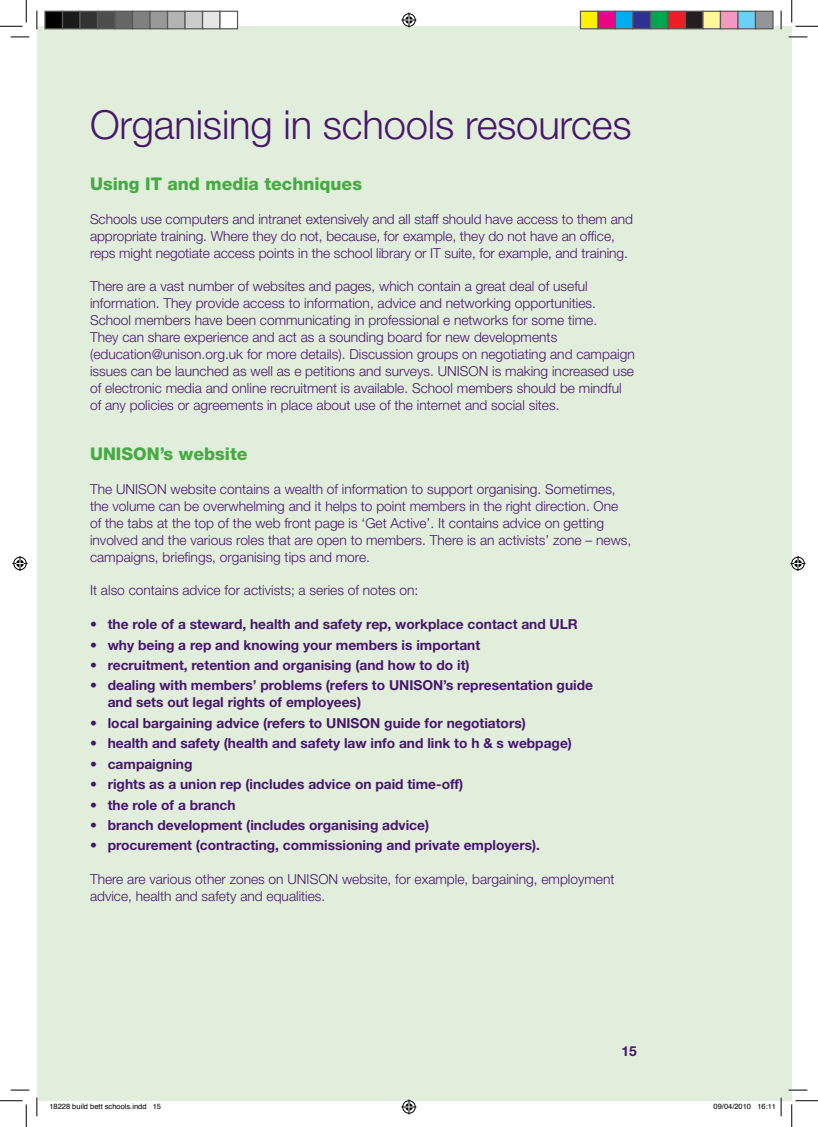
<style>
.page{position:relative;width:818px;height:1127px;background:#fff}
.page>*{position:absolute;margin:0;border:0;box-sizing:border-box;transform-origin:0 0}
.t1{font:300 40px "Helvetica Neue";letter-spacing:-.005em;color:#48166d}
.t2{font:800 17.5px "Helvetica Neue";color:#46aa42}
.t3{font:300 13.75px/16.9px "Helvetica Neue";color:#48166d}
.t4{font:700 13.75px/16.9px "Helvetica Neue";color:#48166d}
.t5{font:7.5px "Helvetica";color:#000}
</style>
<div class="page">
<div style="left:37px;top:26px;width:755px;height:1074px;background:#e0eedb"></div>
<svg style="left:11px;top:36px;width:18px;height:2px"></svg>
<svg style="left:788px;top:36px;width:19px;height:2px"></svg>
<svg style="left:11px;top:1089px;width:18px;height:1px"></svg>
<svg style="left:788px;top:1089px;width:19px;height:1px"></svg>
<svg style="left:36px;top:11px;width:2px;height:18px"></svg>
<svg style="left:36px;top:1097px;width:2px;height:18px"></svg>
<svg style="left:780px;top:11px;width:2px;height:18px"></svg>
<svg style="left:0;top:0;width:27px;height:27px"></svg>
<svg style="left:0;top:1100px;width:27px;height:26px"></svg>
<svg style="left:791px;top:0;width:27px;height:27px"></svg>
<svg style="left:791px;top:1100px;width:27px;height:26px"></svg>
<svg style="left:401px;top:13px;width:15px;height:15px"></svg>
<svg style="left:401px;top:1099px;width:15px;height:15px"></svg>
<svg style="left:13px;top:556px;width:15px;height:15px"></svg>
<svg style="left:790px;top:556px;width:15px;height:15px"></svg>
<div style="left:45px;top:11px;width:18px;height:18px;background:#000"></div>
<div style="left:44px;top:11px;width:19px;height:18px;border:1px solid #595959"></div>
<div style="left:63px;top:11px;width:17px;height:18px;background:#1a1a1a"></div>
<div style="left:62px;top:11px;width:19px;height:18px;border:1px solid #595959"></div>
<div style="left:80px;top:11px;width:18px;height:18px;background:#333"></div>
<div style="left:79px;top:11px;width:19px;height:18px;border:1px solid #595959"></div>
<div style="left:98px;top:11px;width:17px;height:18px;background:#4d4d4d"></div>
<div style="left:97px;top:11px;width:19px;height:18px;border:1px solid #595959"></div>
<div style="left:115px;top:11px;width:18px;height:18px;background:#666"></div>
<div style="left:114px;top:11px;width:19px;height:18px;border:1px solid #595959"></div>
<div style="left:133px;top:11px;width:17px;height:18px;background:#808080"></div>
<div style="left:132px;top:11px;width:19px;height:18px;border:1px solid #595959"></div>
<div style="left:150px;top:11px;width:18px;height:18px;background:#999"></div>
<div style="left:149px;top:11px;width:19px;height:18px;border:1px solid #595959"></div>
<div style="left:168px;top:11px;width:17px;height:18px;background:#b3b3b3"></div>
<div style="left:167px;top:11px;width:19px;height:18px;border:1px solid #595959"></div>
<div style="left:185px;top:11px;width:18px;height:18px;background:#ccc"></div>
<div style="left:184px;top:11px;width:19px;height:18px;border:1px solid #595959"></div>
<div style="left:203px;top:11px;width:17px;height:18px;background:#e6e6e6"></div>
<div style="left:202px;top:11px;width:19px;height:18px;border:1px solid #595959"></div>
<div style="left:220px;top:11px;width:18px;height:18px;background:#fff"></div>
<div style="left:219px;top:11px;width:19px;height:18px;border:1px solid #595959"></div>
<div style="left:580px;top:11px;width:18px;height:18px;background:#fff101"></div>
<div style="left:580px;top:11px;width:18px;height:18px;border:1px solid #595959"></div>
<div style="left:598px;top:11px;width:17px;height:18px;background:#ed028c"></div>
<div style="left:597px;top:11px;width:19px;height:18px;border:1px solid #595959"></div>
<div style="left:615px;top:11px;width:18px;height:18px;background:#00aeef"></div>
<div style="left:615px;top:11px;width:18px;height:18px;border:1px solid #595959"></div>
<div style="left:633px;top:11px;width:17px;height:18px;background:#2e3092"></div>
<div style="left:632px;top:11px;width:19px;height:18px;border:1px solid #595959"></div>
<div style="left:650px;top:11px;width:18px;height:18px;background:#00a54f"></div>
<div style="left:650px;top:11px;width:18px;height:18px;border:1px solid #595959"></div>
<div style="left:668px;top:11px;width:17px;height:18px;background:#ee1d23"></div>
<div style="left:667px;top:11px;width:19px;height:18px;border:1px solid #595959"></div>
<div style="left:685px;top:11px;width:18px;height:18px;background:#231f20"></div>
<div style="left:685px;top:11px;width:18px;height:18px;border:1px solid #595959"></div>
<div style="left:703px;top:11px;width:17px;height:18px;background:#fff79a"></div>
<div style="left:702px;top:11px;width:19px;height:18px;border:1px solid #595959"></div>
<div style="left:720px;top:11px;width:18px;height:18px;background:#f499c2"></div>
<div style="left:720px;top:11px;width:18px;height:18px;border:1px solid #595959"></div>
<div style="left:738px;top:11px;width:17px;height:18px;background:#6bcff6"></div>
<div style="left:737px;top:11px;width:19px;height:18px;border:1px solid #595959"></div>
<div style="left:755px;top:11px;width:18px;height:18px;background:#939598"></div>
<div style="left:755px;top:11px;width:18px;height:18px;border:1px solid #595959"></div>
<svg style="left:757px;top:1097px;width:25px;height:18px"></svg>
<h1 class="t1" style="left:90px;top:101px;width:543px">Organising in schools resources</h1>
<p class="t2" style="left:90px;top:173px;width:273px">Using IT and media techniques</p>
<p class="t3" style="left:90px;top:210px;width:544px">Schools use computers and intranet extensively and all staff should have access to them and appropriate training. Where they do not, because, for example, they do not have an office, reps might negotiate access points in the school library or IT suite, for example, and training.</p>
<p class="t3" style="left:90px;top:278px;width:546px">There are a vast number of websites and pages, which contain a great deal of useful information. They provide access to information, advice and networking opportunities.<br>School members have been communicating in professional e networks for some time.<br>They can share experience and act as a sounding board for new developments (education@unison.org.uk for more details). Discussion groups on negotiating and campaign issues can be launched as well as e petitions and surveys. UNISON is making increased use of electronic media and online recruitment is available. School members should be mindful of any policies or agreements in place about use of the internet and social sites.</p>
<p class="t2" style="left:90px;top:443px;width:159px">UNISON’s website</p>
<p class="t3" style="left:90px;top:480px;width:543px">The UNISON website contains a wealth of information to support organising. Sometimes, the volume can be overwhelming and it helps to point members in the right direction. One of the tabs at the top of the web front page is ‘Get Active’. It contains advice on getting involved and the various roles that are open to members. There is an activists’ zone – news, campaigns, briefings, organising tips and more.</p>
<p class="t3" style="left:90px;top:581px;width:330px">It also contains advice for activists; a series of notes on:</p>
<p class="t4" style="left:90px;top:615px;width:489px">• the role of a steward, health and safety rep, workplace contact and ULR</p>
<p class="t4" style="left:90px;top:635px;width:392px">• why being a rep and knowing your members is important</p>
<p class="t4" style="left:90px;top:656px;width:381px">• recruitment, retention and organising (and how to do it)</p>
<p class="t4" style="left:108px;top:676px;width:487px;text-indent:-18px">• dealing with members’ problems (refers to UNISON’s representation guide and sets out legal rights of employees)</p>
<p class="t4" style="left:90px;top:714px;width:437px">• local bargaining advice (refers to UNISON guide for negotiators)</p>
<p class="t4" style="left:90px;top:734px;width:483px">• health and safety (health and safety law info and link to h &amp; s webpage)</p>
<p class="t4" style="left:90px;top:754px;width:104px">• campaigning</p>
<p class="t4" style="left:90px;top:775px;width:375px">• rights as a union rep (includes advice on paid time-off)</p>
<p class="t4" style="left:90px;top:795px;width:147px">• the role of a branch</p>
<p class="t4" style="left:90px;top:816px;width:340px">• branch development (includes organising advice)</p>
<p class="t4" style="left:90px;top:836px;width:451px">• procurement (contracting, commissioning and private employers).</p>
<p class="t3" style="left:90px;top:870px;width:526px">There are various other zones on UNISON website, for example, bargaining, employment advice, health and safety and equalities.</p>
<p class="t4" style="left:621px;top:1041px;width:17px">15</p>
<p class="t5" style="left:49px;top:1100px;width:113px">18228 build bett schools.indd 15</p>
<p class="t5" style="left:713px;top:1100px;width:64px">09/04/2010 16:11</p>
</div>
